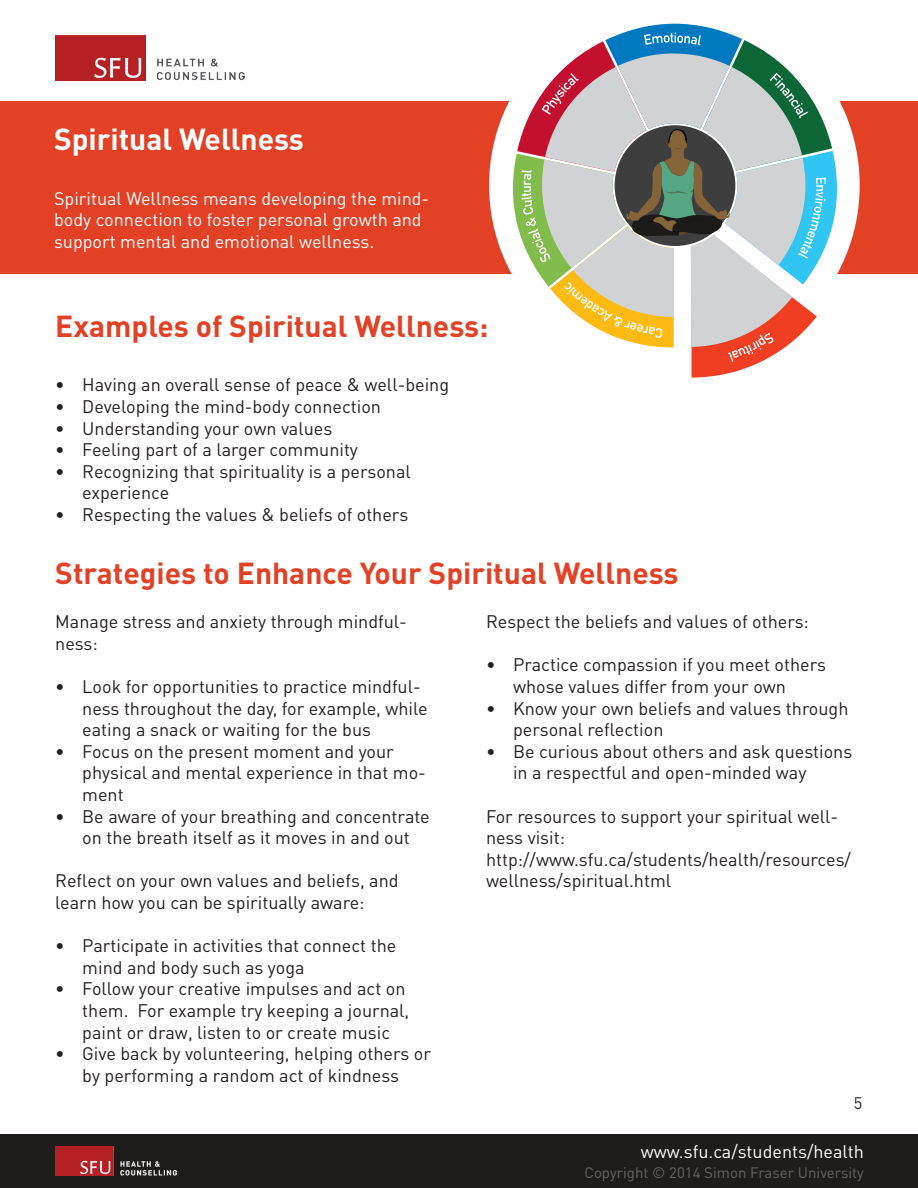
<style>
.page{position:relative;width:918px;height:1188px;background:#fff}
.page>*{position:absolute;margin:0;border:0;box-sizing:border-box;transform-origin:0 0}
.t1{font:700 30px "DIN Pro";color:#e34125}
.t2{font:700 30px "DIN Pro";color:#fff}
.t3{font:18px/21.6px "DIN Pro";color:#231f20}
.t4{font:18px/21.6px "DIN Pro";color:#fff}
.t5{font:16.5px "DIN Pro";color:#231f20}
.t6{font:15px "DIN Pro";color:#646464}
</style>
<div class="page">
<div style="left:0;top:1134px;width:918px;height:54px;background:#201c1c"></div>
<img style="left:56px;top:36px;width:189px;height:45px">
<img style="left:56px;top:1147px;width:120px;height:28px">
<div style="left:0;top:101px;width:918px;height:173px;background:#e34125"></div>
<div style="left:489px;top:0;width:371px;height:371px;background:#fff;border-radius:50%"></div>
<svg style="left:507px;top:24px;width:337px;height:354px"></svg>
<h1 class="t2" style="left:54px;top:119px;width:252px">Spiritual Wellness</h1>
<p class="t4" style="left:54px;top:187px;width:377px">Spiritual Wellness means developing the mind&shy;body connection to foster personal growth and support mental and emotional wellness.</p>
<h1 class="t1" style="left:55px;top:306px;width:435px">Examples of Spiritual Wellness:</h1>
<p class="t3" style="left:55px;top:373px;width:395px">• Having an overall sense of peace &amp; well-being</p>
<p class="t3" style="left:55px;top:395px;width:327px">• Developing the mind-body connection</p>
<p class="t3" style="left:55px;top:417px;width:278px">• Understanding your own values</p>
<p class="t3" style="left:55px;top:438px;width:304px">• Feeling part of a larger community</p>
<p class="t3" style="left:82px;top:460px;width:330px;text-indent:-27px">• Recognizing that spirituality is a personal experience</p>
<p class="t3" style="left:55px;top:503px;width:355px">• Respecting the values &amp; beliefs of others</p>
<h1 class="t1" style="left:55px;top:552px;width:625px">Strategies to Enhance Your Spiritual Wellness</h1>
<p class="t3" style="left:55px;top:610px;width:353px">Manage stress and anxiety through mindful&shy;ness:</p>
<p class="t3" style="left:82px;top:675px;width:347px;text-indent:-27px">• Look for opportunities to practice mindful&shy;ness throughout the day, for example, while eating a snack or waiting for the bus</p>
<p class="t3" style="left:82px;top:740px;width:345px;text-indent:-27px">• Focus on the present moment and your physical and mental experience in that mo&shy;ment</p>
<p class="t3" style="left:55px;top:805px;width:376px;text-align:center">• Be aware of your breathing and concentrate on the breath itself as it moves in and out</p>
<p class="t3" style="left:55px;top:869px;width:345px">Reflect on your own values and beliefs, and learn how you can be spiritually aware:</p>
<p class="t3" style="left:82px;top:934px;width:316px;text-indent:-27px">• Participate in activities that connect the mind and body such as yoga</p>
<p class="t3" style="left:82px;top:977px;width:329px;text-indent:-27px">• Follow your creative impulses and act on them. For example try keeping a journal, paint or draw, listen to or create music</p>
<p class="t3" style="left:55px;top:1042px;width:377px;text-align:center">• Give back by volunteering, helping others or by performing a random act of kindness</p>
<p class="t3" style="left:486px;top:610px;width:325px">Respect the beliefs and values of others:</p>
<p class="t3" style="left:513px;top:653px;width:315px;text-indent:-27px">• Practice compassion if you meet others whose values differ from your own</p>
<p class="t3" style="left:513px;top:697px;width:337px;text-indent:-27px">• Know your own beliefs and values through personal reflection</p>
<p class="t3" style="left:513px;top:740px;width:341px;text-indent:-27px">• Be curious about others and ask questions in a respectful and open-minded way</p>
<p class="t3" style="left:486px;top:805px;width:367px">For resources to support your spiritual well&shy;ness visit: http://www.sfu.ca/students/health/resources/ wellness/spiritual.html</p>
<p class="t5" style="left:854px;top:1092px;width:10px">5</p>
<p class="t4" style="left:641px;top:1140px;width:225px">www.sfu.ca/students/health</p>
<p class="t6" style="left:584px;top:1162px;width:281px">Copyright © 2014 Simon Fraser University</p>
</div>
